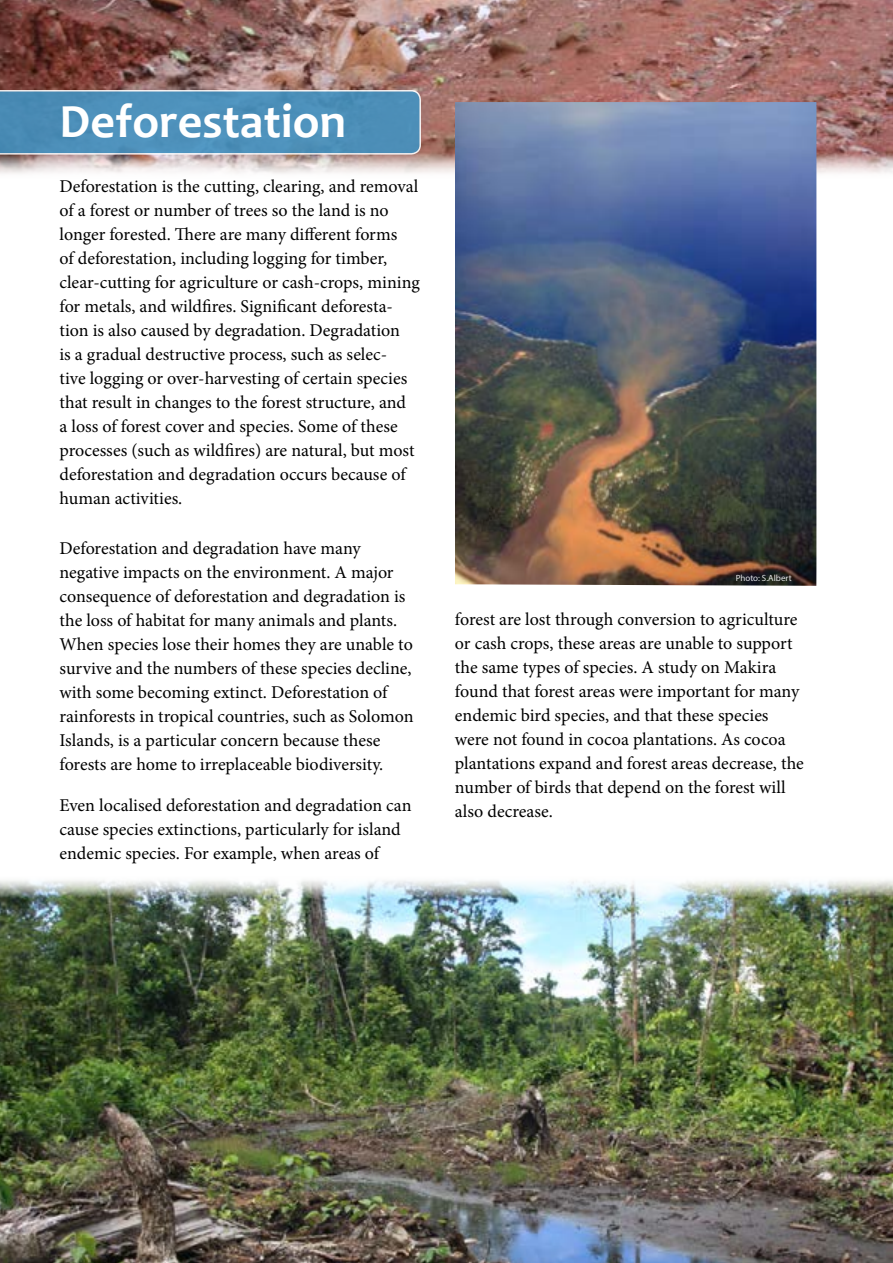
<style>
.page{position:relative;width:893px;height:1263px;background:#fff}
.page>*{position:absolute;margin:0;border:0;box-sizing:border-box;transform-origin:0 0}
.t1{font:700 48px "Candara";color:#fff}
.t2{font:18px/24px "Minion Pro";color:#000}
.t3{font:9px "Myriad Pro";color:#fff}
</style>
<div class="page">
<img style="left:0;top:0;width:893px;height:179px">
<svg style="left:0;top:90px;width:421px;height:65px;background:#5593bb"></svg>
<img style="left:0;top:880px;width:893px;height:383px">
<img style="left:455px;top:102px;width:361px;height:484px">
<h1 class="t1" style="left:60px;top:91px;width:288px">Deforestation</h1>
<p class="t2" style="left:60px;top:175px;width:362px">Deforestation is the cutting, clearing, and removal of a forest or number of trees so the land is no longer forested. There are many different forms<br>of deforestation, including logging for timber, clear-cutting for agriculture or cash-crops, mining for metals, and wildfires. Significant deforesta&shy;tion is also caused by degradation. Degradation<br>is a gradual destructive process, such as selec-<br>tive logging or over-harvesting of certain species that result in changes to the forest structure, and<br>a loss of forest cover and species. Some of these processes (such as wildfires) are natural, but most deforestation and degradation occurs because of human activities.</p>
<p class="t2" style="left:60px;top:536px;width:356px">Deforestation and degradation have many negative impacts on the environment. A major consequence of deforestation and degradation is the loss of habitat for many animals and plants.<br>When species lose their homes they are unable to survive and the numbers of these species decline, with some becoming extinct. Deforestation of rainforests in tropical countries, such as Solomon Islands, is a particular concern because these forests are home to irreplaceable biodiversity.</p>
<p class="t2" style="left:60px;top:793px;width:353px">Even localised deforestation and degradation can cause species extinctions, particularly for island endemic species. For example, when areas of</p>
<p class="t3" style="left:736px;top:573px;width:57px">Photo: S.Albert</p>
<p class="t2" style="left:455px;top:607px;width:350px">forest are lost through conversion to agriculture or cash crops, these areas are unable to support the same types of species. A study on Makira found that forest areas were important for many endemic bird species, and that these species were not found in cocoa plantations. As cocoa plantations expand and forest areas decrease, the number of birds that depend on the forest will also decrease.</p>
</div>
